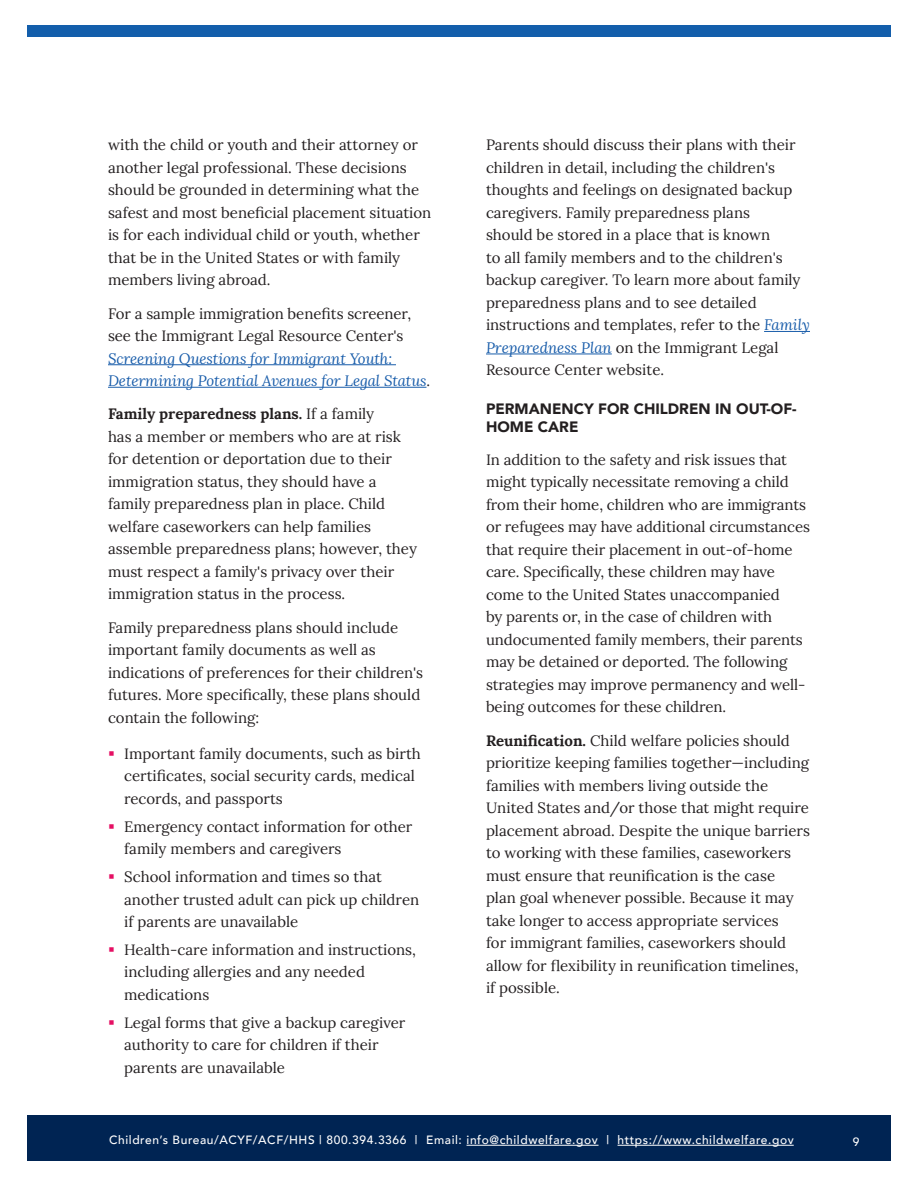
<style>
.page{position:relative;width:918px;height:1188px;background:#fff}
.page>*{position:absolute;margin:0;border:0;box-sizing:border-box;transform-origin:0 0}
.t1{font:15px/22.5px "Lora";color:#231f20}
.t2{font:italic 15px/22.5px "Lora";letter-spacing:-.005em;color:#195daa}
.t3{font:900 15px/18px "Avenir";color:#231f20}
.t4{font:500 12px "Avenir";letter-spacing:.05em;color:#fff}
.s1{font-style:normal;color:#231f20}
.s2{font-weight:700}
.s3{font-style:italic;color:#195daa}
</style>
<div class="page">
<div style="left:27px;top:1116px;width:864px;height:45px;background:#002453"></div>
<hr style="left:467px;top:1145px;width:132px;height:1px;background:#fff">
<hr style="left:618px;top:1145px;width:176px;height:1px;background:#fff">
<div style="left:27px;top:26px;width:864px;height:12px;background:#135eab"></div>
<hr style="left:108px;top:364px;width:288px;height:1px;background:#195daa">
<hr style="left:108px;top:387px;width:319px;height:1px;background:#195daa">
<hr style="left:764px;top:331px;width:46px;height:1px;background:#195daa">
<hr style="left:486px;top:354px;width:126px;height:1px;background:#195daa">
<p class="t1" style="left:108px;top:133px;width:325px">with the child or youth and their attorney or another legal professional. These decisions should be grounded in determining what the safest and most beneficial placement situation is for each individual child or youth, whether that be in the United States or with family members living abroad.</p>
<p class="t2" style="left:108px;top:302px;width:324px"><span class="s1">For a sample immigration benefits screener, see the Immigrant Legal Resource Center's </span>Screening Questions for Immigrant Youth:<br>Determining Potential Avenues for Legal Status<span class="s1">.</span></p>
<p class="t1" style="left:108px;top:402px;width:310px"><span class="s2">Family preparedness plans.</span> If a family<br>has a member or members who are at risk for detention or deportation due to their immigration status, they should have a family preparedness plan in place. Child welfare caseworkers can help families assemble preparedness plans; however, they must respect a family's privacy over their immigration status in the process.</p>
<p class="t1" style="left:108px;top:615px;width:317px">Family preparedness plans should include important family documents as well as indications of preferences for their children's futures. More specifically, these plans should contain the following:</p>
<p class="t1" style="left:124px;top:741px;width:298px">Important family documents, such as birth certificates, social security cards, medical records, and passports</p>
<p class="t1" style="left:124px;top:814px;width:290px">Emergency contact information for other family members and caregivers</p>
<p class="t1" style="left:124px;top:864px;width:297px">School information and times so that another trusted adult can pick up children if parents are unavailable</p>
<p class="t1" style="left:124px;top:937px;width:293px">Health-care information and instructions, including allergies and any needed medications</p>
<p class="t1" style="left:124px;top:1010px;width:283px">Legal forms that give a backup caregiver authority to care for children if their parents are unavailable</p>
<p class="t1" style="left:486px;top:133px;width:325px">Parents should discuss their plans with their children in detail, including the children's thoughts and feelings on designated backup caregivers. Family preparedness plans<br>should be stored in a place that is known<br>to all family members and to the children's backup caregiver. To learn more about family preparedness plans and to see detailed instructions and templates, refer to the <span class="s3">Family Preparedness Plan</span> on the Immigrant Legal Resource Center website.</p>
<h3 class="t3" style="left:486px;top:399px;width:312px">PERMANENCY FOR CHILDREN IN OUT-OF-<br>HOME CARE</h3>
<p class="t1" style="left:486px;top:447px;width:326px">In addition to the safety and risk issues that might typically necessitate removing a child from their home, children who are immigrants or refugees may have additional circumstances that require their placement in out-of-home care. Specifically, these children may have come to the United States unaccompanied<br>by parents or, in the case of children with undocumented family members, their parents may be detained or deported. The following strategies may improve permanency and well&shy;being outcomes for these children.</p>
<p class="t1" style="left:486px;top:728px;width:326px"><span class="s2">Reunification.</span> Child welfare policies should prioritize keeping families together—including families with members living outside the United States and/or those that might require placement abroad. Despite the unique barriers to working with these families, caseworkers must ensure that reunification is the case<br>plan goal whenever possible. Because it may take longer to access appropriate services<br>for immigrant families, caseworkers should allow for flexibility in reunification timelines, if possible.</p>
<p class="t4" style="left:109px;top:1130px;width:686px">Children’s Bureau/ACYF/ACF/HHS | 800.394.3366 | Email: info@childwelfare.gov | https://www.childwelfare.gov</p>
<p class="t4" style="left:853px;top:1131px;width:8px">9</p>
</div>
